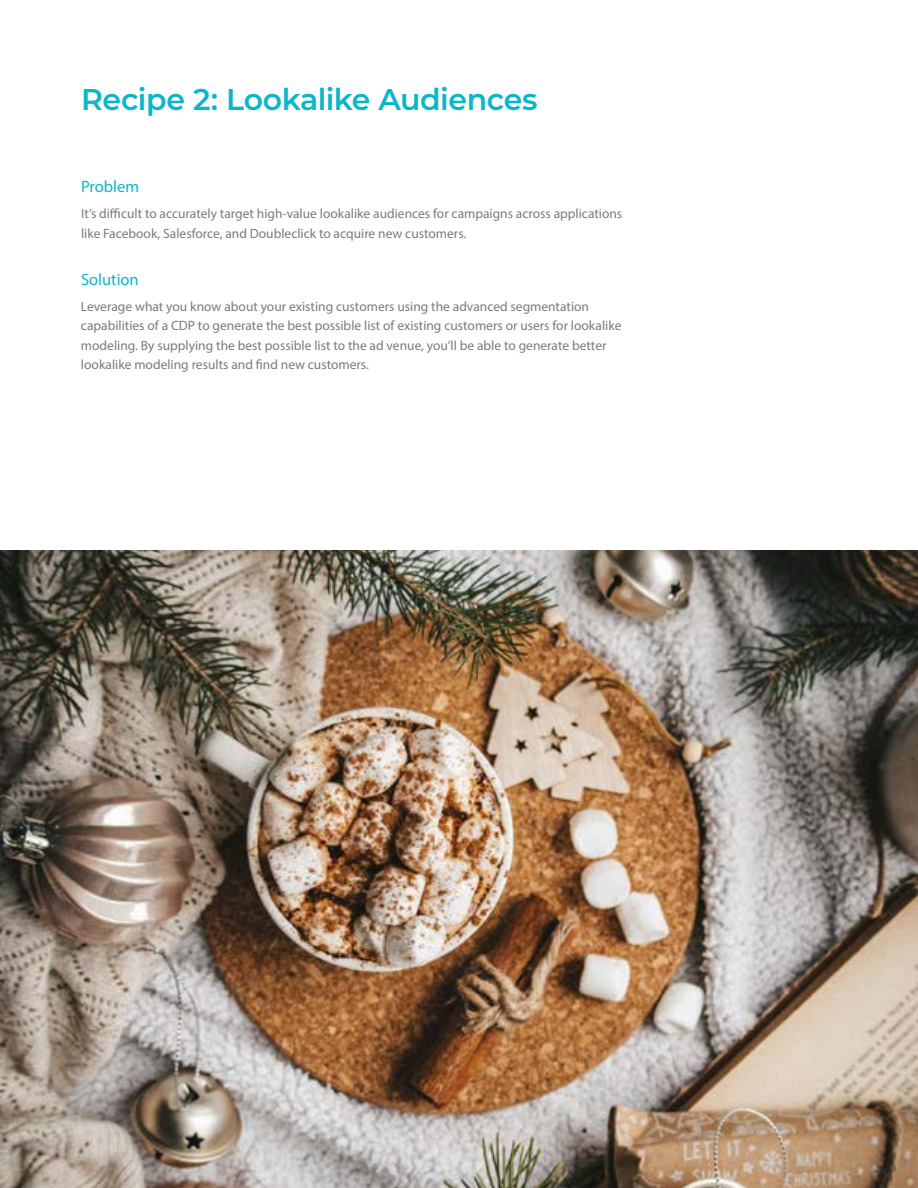
<style>
.page{position:relative;width:918px;height:1188px;background:#fff}
.page>*{position:absolute;margin:0;border:0;box-sizing:border-box;transform-origin:0 0}
.t1{font:600 30px "Montserrat";letter-spacing:-.015em;color:#0ab7c9}
.t2{font:16.5px "Myriad Pro";color:#0ab7c9}
.t3{font:13.5px/19.5px "Myriad Pro";color:#777b80}
</style>
<div class="page">
<img style="left:0;top:551px;width:918px;height:637px">
<h1 class="t1" style="left:81px;top:78px;width:458px">Recipe 2: Lookalike Audiences</h1>
<p class="t2" style="left:81px;top:176px;width:60px">Problem</p>
<p class="t3" style="left:81px;top:204px;width:543px">It’s difficult to accurately target high-value lookalike audiences for campaigns across applications like Facebook, Salesforce, and Doubleclick to acquire new customers.</p>
<p class="t2" style="left:81px;top:269px;width:59px">Solution</p>
<p class="t3" style="left:81px;top:297px;width:542px">Leverage what you know about your existing customers using the advanced segmentation capabilities of a CDP to generate the best possible list of existing customers or users for lookalike modeling. By supplying the best possible list to the ad venue, you’ll be able to generate better lookalike modeling results and find new customers.</p>
</div>
